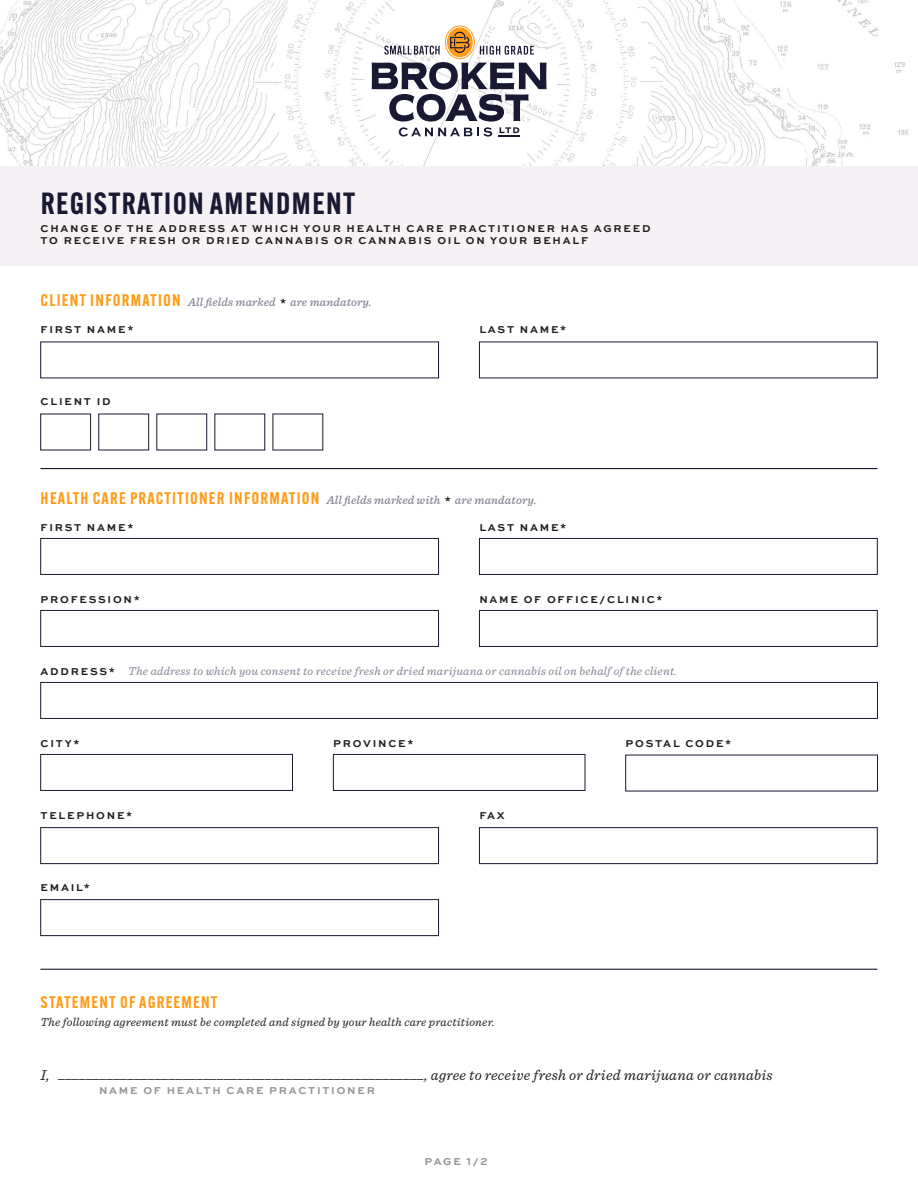
<style>
.page{position:relative;width:918px;height:1188px;background:#fff}
.page>*{position:absolute;margin:0;border:0;box-sizing:border-box;transform-origin:0 0}
.Main_Title{font:600 30px "Alternate Gothic ATF";letter-spacing:.045em;color:#191933}
.Sub_Titles{font:600 16.5px "Alternate Gothic ATF";letter-spacing:.07em;color:#ff9d1b}
.Fine_Print{font:italic 15px "Sentinel";letter-spacing:.02em;color:#231f20}
.Fine_Print-2{font:italic 12px "Sentinel";letter-spacing:.02em;color:#858293}
.Fine_Print-3{font:italic 12px "Sentinel";letter-spacing:.02em;color:#231f20}
.Sub_Titles-2{font:italic 500 12px "Sentinel";letter-spacing:.01em;color:#858293}
.Form_Titles{font:700 10.5px/12.6px "Sweet Sans Pro";letter-spacing:.17em;color:#231f20}
.Form_Titles-2{font:700 10.5px "Sweet Sans Pro";letter-spacing:.17em;color:#939598}
.s1{font-family:"Alternate Gothic ATF";font-weight:600;font-style:normal;font-size:16.5px;color:#ff9d1b}
.s2{font-family:"Sweet Sans Pro";font-weight:700;font-style:normal;font-size:10.5px;color:#231f20}
.s3{font-family:"Sentinel";font-weight:500;font-style:italic;font-size:12px;color:#858293}
.s4{font-family:"Sweet Sans Pro";font-weight:700;font-size:10.5px;color:#231f20}
</style>
<div class="page">
<div style="left:0;top:166px;width:918px;height:100px;background:#f5f1f4"></div>
<img style="left:0;top:0;width:909px;height:166px">
<svg style="left:371px;top:25px;width:176px;height:112px"></svg>
<div style="left:40px;top:538px;width:399px;height:37px;border:1px solid #191933"></div>
<div style="left:40px;top:827px;width:399px;height:37px;border:1px solid #191933"></div>
<div style="left:40px;top:610px;width:399px;height:37px;border:1px solid #191933"></div>
<div style="left:40px;top:899px;width:399px;height:37px;border:1px solid #191933"></div>
<div style="left:40px;top:754px;width:253px;height:37px;border:1px solid #191933"></div>
<div style="left:333px;top:754px;width:252px;height:37px;border:1px solid #191933"></div>
<div style="left:40px;top:682px;width:838px;height:37px;border:1px solid #191933"></div>
<div style="left:479px;top:538px;width:399px;height:37px;border:1px solid #191933"></div>
<div style="left:479px;top:827px;width:399px;height:37px;border:1px solid #191933"></div>
<div style="left:479px;top:610px;width:399px;height:37px;border:1px solid #191933"></div>
<hr style="left:40px;top:468px;width:838px;height:1px;background:#191933">
<div style="left:40px;top:414px;width:51px;height:36px;border:1px solid #191933"></div>
<div style="left:98px;top:414px;width:51px;height:36px;border:1px solid #191933"></div>
<hr style="left:40px;top:969px;width:838px;height:1px;background:#191933">
<p class="Main_Title" style="left:41px;top:184px;width:316px">REGISTRATION AMENDMENT</p>
<p class="Form_Titles" style="left:41px;top:221px;width:611px">CHANGE OF THE ADDRESS AT WHICH YOUR HEALTH CARE PRACTITIONER HAS AGREED<br>TO RECEIVE FRESH OR DRIED CANNABIS OR CANNABIS OIL ON YOUR BEHALF</p>
<p class="Sub_Titles-2" style="left:41px;top:293px;width:333px"><span class="s1">CLIENT INFORMATION</span> All fields marked <span class="s2">*</span> are mandatory.</p>
<p class="Form_Titles" style="left:41px;top:323px;width:94px">FIRST NAME*</p>
<p class="Form_Titles" style="left:41px;top:395px;width:72px">CLIENT ID</p>
<p class="Form_Titles" style="left:479px;top:323px;width:88px">LAST NAME*</p>
<p class="Sub_Titles" style="left:41px;top:488px;width:497px">HEALTH CARE PRACTITIONER INFORMATION <span class="s3">All fields marked with</span> <span class="s4">*</span> <span class="s3">are mandatory.</span></p>
<p class="Form_Titles" style="left:41px;top:521px;width:94px">FIRST NAME*</p>
<p class="Form_Titles" style="left:479px;top:521px;width:88px">LAST NAME*</p>
<p class="Form_Titles" style="left:41px;top:593px;width:101px">PROFESSION*</p>
<p class="Form_Titles" style="left:479px;top:593px;width:185px">NAME OF OFFICE/CLINIC*</p>
<p class="Form_Titles" style="left:41px;top:665px;width:76px">ADDRESS*</p>
<p class="Fine_Print-2" style="left:128px;top:662px;width:550px">The address to which you consent to receive fresh or dried marijuana or cannabis oil on behalf of the client.</p>
<p class="Form_Titles" style="left:41px;top:737px;width:40px">CITY*</p>
<p class="Form_Titles" style="left:333px;top:737px;width:82px">PROVINCE*</p>
<p class="Form_Titles" style="left:626px;top:737px;width:107px">POSTAL CODE*</p>
<p class="Form_Titles" style="left:41px;top:809px;width:93px">TELEPHONE*</p>
<p class="Form_Titles" style="left:41px;top:881px;width:51px">EMAIL*</p>
<p class="Form_Titles" style="left:479px;top:809px;width:27px">FAX</p>
<p class="Sub_Titles" style="left:41px;top:992px;width:178px">STATEMENT OF AGREEMENT</p>
<p class="Fine_Print-3" style="left:40px;top:1013px;width:456px">The following agreement must be completed and signed by your health care practitioner.</p>
<p class="Fine_Print" style="left:40px;top:1063px;width:734px">I, _____________________________________________________, agree to receive fresh or dried marijuana or cannabis</p>
<p class="Form_Titles-2" style="left:99px;top:1082px;width:277px">NAME OF HEALTH CARE PRACTITIONER</p>
<p class="Form_Titles-2" style="left:425px;top:1154px;width:64px">PAGE 1/2</p>
</div>
